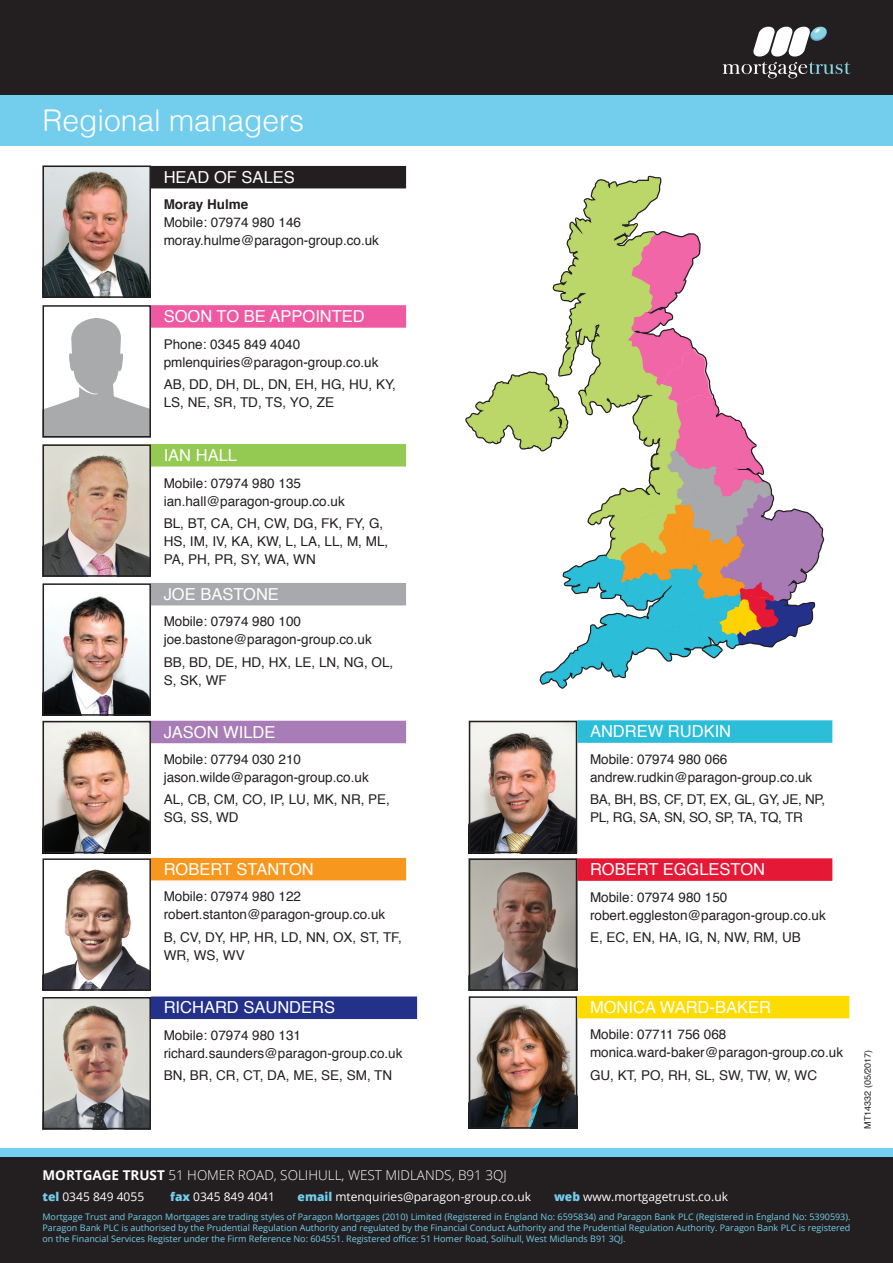
<style>
.page{position:relative;width:893px;height:1263px;background:#fff}
.page>*{position:absolute;margin:0;border:0;box-sizing:border-box;transform-origin:0 0}
.Body{font:300 30px "Helvetica";color:#fff}
.t1{font:16.5px "Helvetica";color:#fff}
.Body-2{font:13.5px/18px "Helvetica";color:#231f20}
.Body-3{font:13.5px/18px "Helvetica";letter-spacing:-.02em;color:#231f20}
.t2{font:300 13.5px "Open Sans";color:#fff}
.Body-4{font:700 13.5px "Helvetica";color:#231f20}
.t3{font:12px "Open Sans";color:#fff}
.t4{font:9px/10.8px "Open Sans";color:#73cdec;text-align:justify}
.t5{font:9px "Helvetica";color:#231f20}
.s1{font-weight:700}
.s2{font-weight:800;color:#73cdec}
</style>
<div class="page">
<div style="left:0;top:94px;width:893px;height:52px;background:#73cdec"></div>
<div style="left:0;top:0;width:893px;height:94px;background:#231f20"></div>
<div style="left:0;top:1157px;width:893px;height:106px;background:#231f20"></div>
<svg style="left:465px;top:176px;width:358px;height:512px"></svg>
<svg style="left:723px;top:27px;width:127px;height:51px"></svg>
<img style="left:46px;top:169px;width:102px;height:126px">
<div style="left:43px;top:166px;width:108px;height:132px;border:2px solid #231f20"></div>
<div style="left:151px;top:166px;width:255px;height:22px;background:#231f20"></div>
<svg style="left:46px;top:318px;width:102px;height:116px"></svg>
<div style="left:43px;top:305px;width:108px;height:132px;border:2px solid #231f20"></div>
<div style="left:151px;top:305px;width:255px;height:23px;background:#ef59a1"></div>
<img style="left:46px;top:447px;width:102px;height:127px">
<div style="left:43px;top:444px;width:108px;height:133px;border:2px solid #231f20"></div>
<div style="left:151px;top:444px;width:255px;height:22px;background:#94ca51"></div>
<img style="left:46px;top:595px;width:102px;height:118px">
<div style="left:43px;top:583px;width:108px;height:133px;border:2px solid #231f20"></div>
<div style="left:151px;top:583px;width:255px;height:22px;background:#a7a9ac"></div>
<img style="left:472px;top:724px;width:102px;height:126px">
<div style="left:469px;top:721px;width:108px;height:132px;border:2px solid #231f20"></div>
<div style="left:577px;top:720px;width:255px;height:23px;background:#2cbdd8"></div>
<img style="left:472px;top:861px;width:102px;height:127px">
<div style="left:469px;top:858px;width:108px;height:133px;border:2px solid #231f20"></div>
<div style="left:577px;top:858px;width:255px;height:23px;background:#e51836"></div>
<img style="left:46px;top:869px;width:102px;height:119px">
<div style="left:43px;top:858px;width:108px;height:133px;border:2px solid #231f20"></div>
<div style="left:151px;top:858px;width:255px;height:22px;background:#f7971d"></div>
<img style="left:472px;top:999px;width:102px;height:127px">
<div style="left:469px;top:996px;width:108px;height:133px;border:2px solid #231f20"></div>
<div style="left:577px;top:996px;width:272px;height:22px;background:#ffdc01"></div>
<img style="left:46px;top:724px;width:102px;height:126px">
<div style="left:43px;top:721px;width:108px;height:132px;border:2px solid #231f20"></div>
<div style="left:151px;top:721px;width:255px;height:22px;background:#a87cb6"></div>
<div style="left:0;top:1148px;width:893px;height:9px;background:#74d0f0"></div>
<img style="left:46px;top:1000px;width:102px;height:126px">
<div style="left:43px;top:997px;width:108px;height:132px;border:2px solid #231f20"></div>
<div style="left:151px;top:996px;width:266px;height:23px;background:#24318b"></div>
<p class="Body" style="left:43px;top:95px;width:263px">Regional managers</p>
<p class="t1" style="left:164px;top:164px;width:133px">HEAD OF SALES</p>
<p class="Body-4" style="left:164px;top:194px;width:86px">Moray Hulme</p>
<p class="Body-2" style="left:164px;top:214px;width:217px">Mobile: 07974 980 146 moray.hulme@paragon-group.co.uk</p>
<p class="t1" style="left:164px;top:304px;width:203px">SOON TO BE APPOINTED</p>
<p class="Body-2" style="left:164px;top:335px;width:216px">Phone: 0345 849 4040 pmlenquiries@paragon-group.co.uk</p>
<p class="Body-2" style="left:164px;top:376px;width:234px">AB, DD, DH, DL, DN, EH, HG, HU, KY,<br>LS, NE, SR, TD, TS, YO, ZE</p>
<p class="t1" style="left:164px;top:442px;width:75px">IAN HALL</p>
<p class="Body-2" style="left:164px;top:474px;width:183px">Mobile: 07974 980 135 ian.hall@paragon-group.co.uk</p>
<p class="Body-2" style="left:164px;top:514px;width:226px">BL, BT, CA, CH, CW, DG, FK, FY, G,<br>HS, IM, IV, KA, KW, L, LA, LL, M, ML,<br>PA, PH, PR, SY, WA, WN</p>
<p class="t1" style="left:164px;top:581px;width:117px">JOE BASTONE</p>
<p class="Body-2" style="left:164px;top:613px;width:210px">Mobile: 07974 980 100 joe.bastone@paragon-group.co.uk</p>
<p class="Body-2" style="left:164px;top:653px;width:231px">BB, BD, DE, HD, HX, LE, LN, NG, OL,<br>S, SK, WF</p>
<p class="t1" style="left:164px;top:719px;width:113px">JASON WILDE</p>
<p class="Body-2" style="left:164px;top:751px;width:207px">Mobile: 07794 030 210 jason.wilde@paragon-group.co.uk</p>
<p class="Body-2" style="left:164px;top:791px;width:228px">AL, CB, CM, CO, IP, LU, MK, NR, PE,<br>SG, SS, WD</p>
<p class="t1" style="left:164px;top:856px;width:152px">ROBERT STANTON</p>
<p class="Body-2" style="left:164px;top:888px;width:139px">Mobile: 07974 980 122</p>
<p class="Body-2" style="left:164px;top:906px;width:223px">robert.stanton@paragon-group.co.uk</p>
<p class="Body-2" style="left:164px;top:928px;width:240px">B, CV, DY, HP, HR, LD, NN, OX, ST, TF,<br>WR, WS, WV</p>
<p class="t1" style="left:164px;top:995px;width:173px">RICHARD SAUNDERS</p>
<p class="Body-2" style="left:164px;top:1027px;width:139px">Mobile: 07974 980 131</p>
<p class="Body-2" style="left:164px;top:1045px;width:240px">richard.saunders@paragon-group.co.uk</p>
<p class="Body-2" style="left:164px;top:1067px;width:230px">BN, BR, CR, CT, DA, ME, SE, SM, TN</p>
<p class="t1" style="left:590px;top:719px;width:143px">ANDREW RUDKIN</p>
<p class="Body-2" style="left:590px;top:750px;width:224px">Mobile: 07974 980 066 andrew.rudkin@paragon-group.co.uk</p>
<p class="Body-3" style="left:590px;top:791px;width:237px">BA, BH, BS, CF, DT, EX, GL, GY, JE, NP,<br>PL, RG, SA, SN, SO, SP, TA, TQ, TR</p>
<p class="t1" style="left:590px;top:857px;width:177px">ROBERT EGGLESTON</p>
<p class="Body-2" style="left:590px;top:888px;width:237px">Mobile: 07974 980 150 robert.eggleston@paragon-group.co.uk</p>
<p class="Body-2" style="left:590px;top:929px;width:212px">E, EC, EN, HA, IG, N, NW, RM, UB</p>
<p class="t1" style="left:590px;top:994px;width:182px">MONICA WARD-BAKER</p>
<p class="Body-2" style="left:590px;top:1026px;width:255px">Mobile: 07711 756 068 monica.ward-baker@paragon-group.co.uk</p>
<p class="Body-2" style="left:590px;top:1066px;width:229px">GU, KT, PO, RH, SL, SW, TW, W, WC</p>
<p class="t5" style="left:861px;top:1129px;width:81px;rotate:-90deg">MT14332 (05/2017)</p>
<p class="t2" style="left:43px;top:1165px;width:466px"><span class="s1">MORTGAGE TRUST</span> 51 HOMER ROAD, SOLIHULL, WEST MIDLANDS, B91 3QJ</p>
<p class="t3" style="left:43px;top:1188px;width:103px"><span class="s2">tel</span> 0345 849 4055</p>
<p class="t3" style="left:170px;top:1188px;width:106px"><span class="s2">fax</span> 0345 849 4041</p>
<p class="t3" style="left:298px;top:1188px;width:235px"><span class="s2">email</span> mtenquiries@paragon-group.co.uk</p>
<p class="t3" style="left:554px;top:1188px;width:175px"><span class="s2">web</span> www.mortgagetrust.co.uk</p>
<p class="t4" style="left:43px;top:1211px;width:809px">Mortgage Trust and Paragon Mortgages are trading styles of Paragon Mortgages (2010) Limited (Registered in England No: 6595834) and Paragon Bank PLC (Registered in England No: 5390593).<br>Paragon Bank PLC is authorised by the Prudential Regulation Authority and regulated by the Financial Conduct Authority and the Prudential Regulation Authority. Paragon Bank PLC is registered on the Financial Services Register under the Firm Reference No: 604551. Registered office: 51 Homer Road, Solihull, West Midlands B91 3QJ.</p>
</div>
